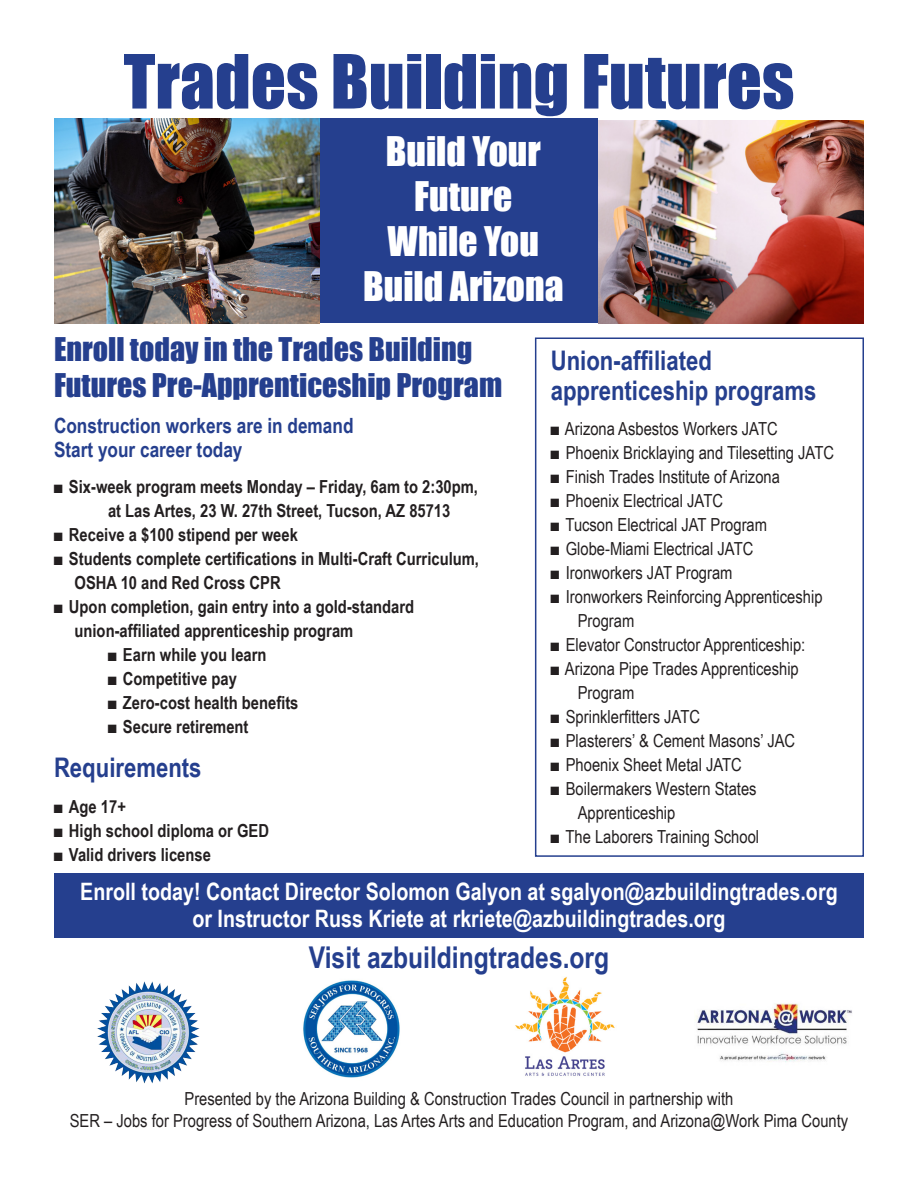
<style>
.page{position:relative;width:918px;height:1188px;background:#fff}
.page>*{position:absolute;margin:0;border:0;box-sizing:border-box;transform-origin:0 0}
.t1{font:69px "Impact";color:#253f8e}
.t2{font:37.5px "Impact";color:#fff}
.t3{font:30px/36px "Impact";color:#253f8e}
.t4{font:700 30px "Arial Narrow";color:#253f8e}
.t5{font:700 27px/30px "Arial Narrow";color:#253f8e}
.t6{font:700 24px "Arial Narrow";color:#fff}
.t7{font:700 21px "Arial Narrow";color:#253f8e}
.t8{font:18px/24px "Arial Narrow";color:#231f20}
.t9{font:700 18px "Arial Narrow";color:#231f20}
.s1{font-weight:400}
</style>
<div class="page">
<div style="left:320px;top:119px;width:278px;height:204px;background:#253f8e"></div>
<img style="left:598px;top:120px;width:266px;height:203px">
<img style="left:695px;top:1003px;width:157px;height:59px">
<img style="left:54px;top:119px;width:266px;height:204px">
<img style="left:97px;top:981px;width:103px;height:103px">
<img style="left:303px;top:980px;width:97px;height:98px">
<img style="left:515px;top:976px;width:100px;height:100px">
<div style="left:54px;top:873px;width:810px;height:64px;background:#253f8e"></div>
<div style="left:535px;top:338px;width:329px;height:519px;border:2px solid #253f8e"></div>
<p class="t1" style="left:124px;top:28px;width:672px">Trades Building Futures</p>
<p class="t2" style="left:386px;top:122px;width:157px">Build Your</p>
<p class="t2" style="left:414px;top:167px;width:100px">Future</p>
<p class="t2" style="left:388px;top:212px;width:153px">While You</p>
<p class="t2" style="left:363px;top:257px;width:202px">Build Arizona</p>
<p class="t3" style="left:54px;top:331px;width:450px">Enroll today in the Trades Building<br>Futures Pre-Apprenticeship Program</p>
<p class="t7" style="left:54px;top:410px;width:301px">Construction workers are in demand</p>
<p class="t7" style="left:54px;top:434px;width:190px">Start your career today</p>
<p class="t9" style="left:54px;top:473px;width:426px"><span class="s1">■</span> Six-week program meets Monday – Friday, 6am to 2:30pm,</p>
<p class="t9" style="left:108px;top:497px;width:344px">at Las Artes, 23 W. 27th Street, Tucson, AZ 85713</p>
<p class="t9" style="left:54px;top:521px;width:245px"><span class="s1">■</span> Receive a $100 stipend per week</p>
<p class="t9" style="left:54px;top:545px;width:427px"><span class="s1">■</span> Students complete certifications in Multi-Craft Curriculum,</p>
<p class="t9" style="left:75px;top:569px;width:208px">OSHA 10 and Red Cross CPR</p>
<p class="t9" style="left:54px;top:593px;width:362px"><span class="s1">■</span> Upon completion, gain entry into a gold-standard</p>
<p class="t9" style="left:75px;top:617px;width:280px">union-affiliated apprenticeship program</p>
<p class="t9" style="left:108px;top:641px;width:160px"><span class="s1">■</span> Earn while you learn</p>
<p class="t9" style="left:108px;top:665px;width:130px"><span class="s1">■</span> Competitive pay</p>
<p class="t9" style="left:108px;top:689px;width:192px"><span class="s1">■</span> Zero-cost health benefits</p>
<p class="t9" style="left:108px;top:713px;width:142px"><span class="s1">■</span> Secure retirement</p>
<p class="t5" style="left:54px;top:751px;width:149px">Requirements</p>
<p class="t9" style="left:54px;top:793px;width:74px"><span class="s1">■</span> Age 17+</p>
<p class="t9" style="left:54px;top:817px;width:217px"><span class="s1">■</span> High school diploma or GED</p>
<p class="t9" style="left:54px;top:841px;width:158px"><span class="s1">■</span> Valid drivers license</p>
<p class="t5" style="left:551px;top:344px;width:267px">Union-affiliated apprenticeship programs</p>
<p class="t8" style="left:551px;top:415px;width:228px">■ Arizona Asbestos Workers JATC</p>
<p class="t8" style="left:551px;top:439px;width:285px">■ Phoenix Bricklaying and Tilesetting JATC</p>
<p class="t8" style="left:551px;top:463px;width:231px">■ Finish Trades Institute of Arizona</p>
<p class="t8" style="left:551px;top:487px;width:174px">■ Phoenix Electrical JATC</p>
<p class="t8" style="left:551px;top:511px;width:218px">■ Tucson Electrical JAT Program</p>
<p class="t8" style="left:551px;top:535px;width:204px">■ Globe-Miami Electrical JATC</p>
<p class="t8" style="left:551px;top:559px;width:183px">■ Ironworkers JAT Program</p>
<p class="t8" style="left:578px;top:583px;width:246px;text-indent:-27px">■ Ironworkers Reinforcing Apprenticeship<br>Program</p>
<p class="t8" style="left:551px;top:631px;width:256px">■ Elevator Constructor Apprenticeship:</p>
<p class="t8" style="left:578px;top:655px;width:223px;text-indent:-27px">■ Arizona Pipe Trades Apprenticeship<br>Program</p>
<p class="t8" style="left:551px;top:703px;width:151px">■ Sprinklerfitters JATC</p>
<p class="t8" style="left:551px;top:727px;width:246px">■ Plasterers’ &amp; Cement Masons’ JAC</p>
<p class="t8" style="left:551px;top:751px;width:193px">■ Phoenix Sheet Metal JATC</p>
<p class="t8" style="left:578px;top:775px;width:180px;text-indent:-27px">■ Boilermakers Western States<br>Apprenticeship</p>
<p class="t8" style="left:551px;top:823px;width:210px">■ The Laborers Training School</p>
<p class="t6" style="left:80px;top:873px;width:759px">Enroll today! Contact Director Solomon Galyon at sgalyon@azbuildingtrades.org</p>
<p class="t6" style="left:192px;top:900px;width:535px">or Instructor Russ Kriete at rkriete@azbuildingtrades.org</p>
<p class="t4" style="left:309px;top:935px;width:302px">Visit azbuildingtrades.org</p>
<p class="t8" style="left:185px;top:1086px;width:550px">Presented by the Arizona Building &amp; Construction Trades Council in partnership with</p>
<p class="t8" style="left:70px;top:1108px;width:780px">SER – Jobs for Progress of Southern Arizona, Las Artes Arts and Education Program, and Arizona@Work Pima County</p>
</div>
